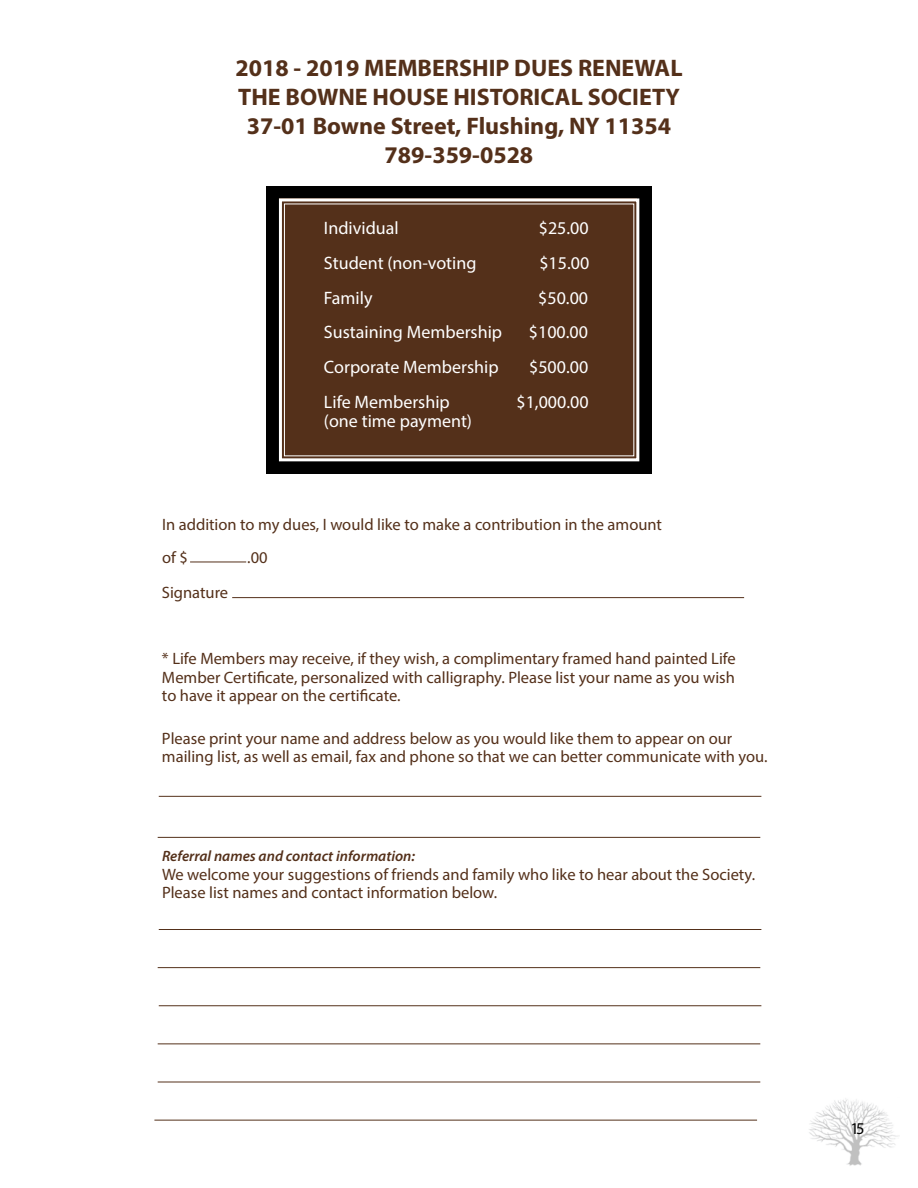
<style>
.page{position:relative;width:918px;height:1188px;background:#fff}
.page>*{position:absolute;margin:0;border:0;box-sizing:border-box;transform-origin:0 0}
.t1{font:700 24px/28.8px "Myriad Pro";color:#54301a;text-align:center}
.t2{font:18px "Myriad Pro";color:#fff}
.t3{font:16.5px/18.1px "Myriad Pro";color:#54301a}
.t4{font:16.5px "Myriad Pro";color:#000}
.t5{font:italic 600 15px "Myriad Pro";color:#54301a}
</style>
<div class="page">
<img style="left:809px;top:1098px;width:90px;height:68px">
<div style="left:266px;top:186px;width:386px;height:288px;background:#000"></div>
<svg style="left:278px;top:198px;width:362px;height:264px"></svg>
<hr style="left:190px;top:562px;width:56px;height:1px;background:#54301a">
<hr style="left:159px;top:796px;width:602px;height:1px;background:#54301a">
<hr style="left:159px;top:929px;width:602px;height:1px;background:#54301a">
<hr style="left:159px;top:1005px;width:602px;height:1px;background:#54301a">
<hr style="left:158px;top:837px;width:602px;height:1px;background:#54301a">
<hr style="left:158px;top:967px;width:602px;height:1px;background:#54301a">
<hr style="left:158px;top:1044px;width:602px;height:1px;background:#54301a">
<hr style="left:158px;top:1082px;width:602px;height:1px;background:#54301a">
<hr style="left:154px;top:1120px;width:603px;height:1px;background:#54301a">
<hr style="left:232px;top:597px;width:512px;height:1px;background:#54301a">
<h1 class="t1" style="left:235px;top:53px;width:449px">2018 - 2019 MEMBERSHIP DUES RENEWAL<br>THE BOWNE HOUSE HISTORICAL SOCIETY<br>37-01 Bowne Street, Flushing, NY 11354<br>789-359-0528</h1>
<p class="t2" style="left:324px;top:217px;width:76px">Individual</p>
<p class="t2" style="left:539px;top:217px;width:51px">$25.00</p>
<p class="t2" style="left:324px;top:252px;width:154px">Student (non-voting</p>
<p class="t2" style="left:539px;top:252px;width:51px">$15.00</p>
<p class="t2" style="left:324px;top:286px;width:50px">Family</p>
<p class="t2" style="left:538px;top:286px;width:51px">$50.00</p>
<p class="t2" style="left:324px;top:321px;width:180px">Sustaining Membership</p>
<p class="t2" style="left:529px;top:321px;width:61px">$100.00</p>
<p class="t2" style="left:324px;top:356px;width:176px">Corporate Membership</p>
<p class="t2" style="left:529px;top:356px;width:61px">$500.00</p>
<p class="t2" style="left:324px;top:391px;width:127px">Life Membership</p>
<p class="t2" style="left:517px;top:391px;width:74px">$1,000.00</p>
<p class="t2" style="left:324px;top:410px;width:150px">(one time payment)</p>
<p class="t3" style="left:162px;top:508px;width:502px;line-height:33.2px">In addition to my dues, I would like to make a contribution in the amount of $</p>
<p class="t3" style="left:247px;top:548px;width:22px">.00</p>
<p class="t3" style="left:162px;top:583px;width:68px">Signature</p>
<p class="t3" style="left:162px;top:650px;width:575px;text-align:justify">* Life Members may receive, if they wish, a complimentary framed hand painted Life Member Certificate, personalized with calligraphy. Please list your name as you wish to have it appear on the certificate.</p>
<p class="t3" style="left:162px;top:729px;width:607px">Please print your name and address below as you would like them to appear on our mailing list, as well as email, fax and phone so that we can better communicate with you.</p>
<p class="t5" style="left:162px;top:847px;width:255px">Referral names and contact information:</p>
<p class="t3" style="left:162px;top:865px;width:595px">We welcome your suggestions of friends and family who like to hear about the Society.<br>Please list names and contact information below.</p>
<p class="t4" style="left:850px;top:1119px;width:16px">15</p>
</div>
